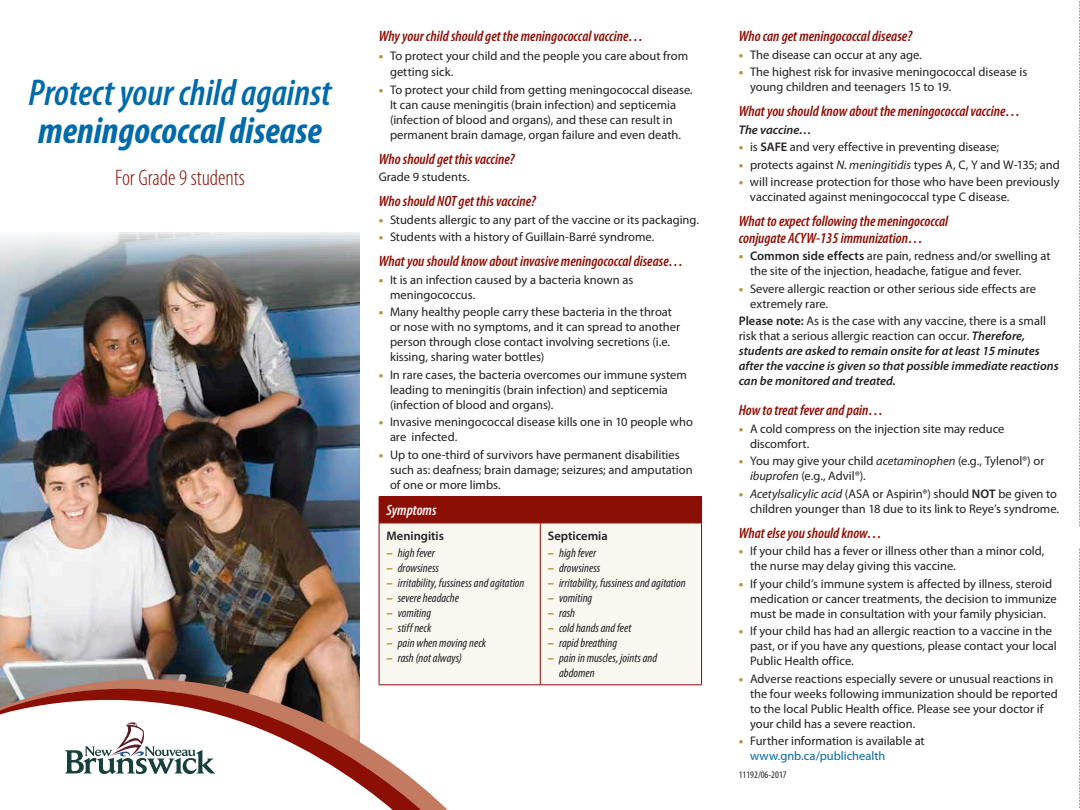
<style>
.page{position:relative;width:1080px;height:810px;background:#fff}
.page>*{position:absolute;margin:0;border:0;box-sizing:border-box;transform-origin:0 0}
.t1{font:italic 600 condensed 37.5px "Myriad Pro";color:#006aab}
.t2{font:italic 700 condensed 37.5px "Myriad Pro";color:#006aab}
.t3{font:300 condensed 22.5px "Myriad Pro";color:#8c0f05}
.t4{font:italic 600 condensed 15px/16.2px "Myriad Pro";color:#8c0f05}
.t5{font:italic 600 condensed 15px "Myriad Pro";color:#fff}
.t6{font:12.5px/15px "Myriad Pro";color:#231f20}
.t7{font:italic condensed 12.5px/15px "Myriad Pro";color:#231f20}
.t8{font:italic 600 12.5px/15px "Myriad Pro";color:#231f20}
.t9{font:600 12.5px "Myriad Pro";color:#231f20}
.t10{font:condensed 10px "Myriad Pro";color:#231f20}
.s1{font-weight:900;color:#b2963b}
.s2{font-weight:900;font-style:normal;font-stretch:normal;color:#b2963b}
.s3{font-weight:600}
.s4{font-style:italic}
.s5{font-style:normal}
.s6{font-weight:400;font-style:normal}
.s7{color:#006aab}
</style>
<div class="page">
<div style="left:379px;top:497px;width:323px;height:26px;background:#8c0f05"></div>
<div style="left:380px;top:524px;width:321px;height:161px;background:#faf7f0"></div>
<hr style="left:540px;top:523px;width:1px;height:162px;background:#8c0f05">
<hr style="left:379px;top:496px;width:161px;height:1px;background:#8c0f05">
<hr style="left:540px;top:496px;width:162px;height:1px;background:#8c0f05">
<hr style="left:379px;top:523px;width:161px;height:1px;background:#8c0f05">
<hr style="left:379px;top:523px;width:1px;height:162px;background:#8c0f05">
<hr style="left:540px;top:523px;width:162px;height:1px;background:#8c0f05">
<hr style="left:701px;top:523px;width:1px;height:162px;background:#8c0f05">
<hr style="left:379px;top:685px;width:161px;height:1px;background:#8c0f05">
<hr style="left:540px;top:685px;width:162px;height:1px;background:#8c0f05">
<img style="left:0;top:232px;width:360px;height:443px">
<svg style="left:0;top:675px;width:450px;height:135px"></svg>
<svg style="left:1079px;top:1px;width:1px;height:525px"></svg>
<svg style="left:1079px;top:549px;width:1px;height:259px"></svg>
<h1 class="t1" style="left:29px;top:73px;width:304px">Protect your child against</h1>
<h1 class="t2" style="left:38px;top:110px;width:285px">meningococcal disease</h1>
<h2 class="t3" style="left:115px;top:165px;width:131px">For Grade 9 students</h2>
<p class="t4" style="left:379px;top:29px;width:266px">Why your child should get the meningococcal vaccine…</p>
<p class="t6" style="left:390px;top:48px;width:300px;line-height:16.2px;text-indent:-11px"><span class="s1">•</span> To protect your child and the people you care about from getting sick.</p>
<p class="t6" style="left:390px;top:82px;width:304px;text-indent:-11px"><span class="s1">•</span> To protect your child from getting meningococcal disease.<br>It can cause meningitis (brain infection) and septicemia (infection of blood and organs), and these can result in permanent brain damage, organ failure and even death.</p>
<p class="t4" style="left:379px;top:151px;width:137px">Who should get this vaccine?</p>
<p class="t6" style="left:379px;top:170px;width:92px">Grade 9 students.</p>
<p class="t4" style="left:379px;top:194px;width:159px">Who should NOT get this vaccine?</p>
<p class="t6" style="left:379px;top:212px;width:322px"><span class="s1">•</span> Students allergic to any part of the vaccine or its packaging.</p>
<p class="t6" style="left:379px;top:230px;width:277px"><span class="s1">•</span> Students with a history of Guillain-Barré syndrome.</p>
<p class="t4" style="left:379px;top:254px;width:306px">What you should know about invasive meningococcal disease…</p>
<p class="t6" style="left:390px;top:272px;width:245px;text-indent:-11px"><span class="s1">•</span> It is an infection caused by a bacteria known as meningococcus.</p>
<p class="t6" style="left:390px;top:305px;width:292px;text-indent:-11px"><span class="s1">•</span> Many healthy people carry these bacteria in the throat or nose with no symptoms, and it can spread to another person through close contact involving secretions (i.e. kissing, sharing water bottles)</p>
<p class="t6" style="left:390px;top:367px;width:299px;text-indent:-11px"><span class="s1">•</span> In rare cases, the bacteria overcomes our immune system leading to meningitis (brain infection) and septicemia (infection of blood and organs).</p>
<p class="t6" style="left:390px;top:415px;width:305px;text-indent:-11px"><span class="s1">•</span> Invasive meningococcal disease kills one in 10 people who are infected.</p>
<p class="t6" style="left:390px;top:447px;width:304px;text-indent:-11px"><span class="s1">•</span> Up to one-third of survivors have permanent disabilities such as: deafness; brain damage; seizures; and amputation of one or more limbs.</p>
<p class="t5" style="left:387px;top:503px;width:51px">Symptoms</p>
<p class="t9" style="left:387px;top:529px;width:59px">Meningitis</p>
<p class="t7" style="left:387px;top:546px;width:50px"><span class="s2">–</span> high fever</p>
<p class="t7" style="left:387px;top:561px;width:54px"><span class="s2">–</span> drowsiness</p>
<p class="t7" style="left:387px;top:576px;width:139px"><span class="s2">–</span> irritability, fussiness and agitation</p>
<p class="t7" style="left:387px;top:591px;width:74px"><span class="s2">–</span> severe headache</p>
<p class="t7" style="left:387px;top:606px;width:46px"><span class="s2">–</span> vomiting</p>
<p class="t7" style="left:387px;top:621px;width:46px"><span class="s2">–</span> stiff neck</p>
<p class="t7" style="left:387px;top:636px;width:101px"><span class="s2">–</span> pain when moving neck</p>
<p class="t7" style="left:387px;top:651px;width:77px"><span class="s2">–</span> rash (not always)</p>
<p class="t9" style="left:548px;top:529px;width:62px">Septicemia</p>
<p class="t7" style="left:548px;top:546px;width:50px"><span class="s2">–</span> high fever</p>
<p class="t7" style="left:548px;top:561px;width:54px"><span class="s2">–</span> drowsiness</p>
<p class="t7" style="left:548px;top:576px;width:139px"><span class="s2">–</span> irritability, fussiness and agitation</p>
<p class="t7" style="left:548px;top:591px;width:46px"><span class="s2">–</span> vomiting</p>
<p class="t7" style="left:548px;top:606px;width:29px"><span class="s2">–</span> rash</p>
<p class="t7" style="left:548px;top:621px;width:85px"><span class="s2">–</span> cold hands and feet</p>
<p class="t7" style="left:548px;top:636px;width:71px"><span class="s2">–</span> rapid breathing</p>
<p class="t7" style="left:559px;top:651px;width:100px;text-indent:-11px"><span class="s2">–</span> pain in muscles, joints and abdomen</p>
<p class="t4" style="left:739px;top:29px;width:175px">Who can get meningococcal disease?</p>
<p class="t6" style="left:739px;top:47px;width:185px"><span class="s1">•</span> The disease can occur at any age.</p>
<p class="t6" style="left:750px;top:65px;width:279px;text-indent:-11px"><span class="s1">•</span> The highest risk for invasive meningococcal disease is young children and teenagers 15 to 19.</p>
<p class="t4" style="left:739px;top:104px;width:283px">What you should know about the meningococcal vaccine…</p>
<p class="t8" style="left:739px;top:122px;width:74px">The vaccine…</p>
<p class="t6" style="left:739px;top:140px;width:262px"><span class="s1">•</span> is <span class="s3">SAFE</span> and very effective in preventing disease;</p>
<p class="t6" style="left:739px;top:157px;width:323px"><span class="s1">•</span> protects against <span class="s4">N. meningitidis</span> types A, C, Y and W-135; and</p>
<p class="t6" style="left:750px;top:175px;width:311px;text-indent:-11px"><span class="s1">•</span> will increase protection for those who have been previously vaccinated against meningococcal type C disease.</p>
<p class="t4" style="left:739px;top:214px;width:211px">What to expect following the meningococcal conjugate ACYW-135 immunization…</p>
<p class="t6" style="left:750px;top:249px;width:302px;text-indent:-11px"><span class="s1">•</span> <span class="s3">Common side effects</span> are pain, redness and/or swelling at the site of the injection, headache, fatigue and fever.</p>
<p class="t6" style="left:750px;top:281px;width:288px;text-indent:-11px"><span class="s1">•</span> Severe allergic reaction or other serious side effects are extremely rare.</p>
<p class="t8" style="left:739px;top:314px;width:321px"><span class="s5">Please note:</span> <span class="s6">As is the case with any vaccine, there is a small risk that a serious allergic reaction can occur.</span> Therefore, students are asked to remain onsite for at least 15 minutes after the vaccine is given so that possible immediate reactions can be monitored and treated.</p>
<p class="t4" style="left:739px;top:402px;width:146px">How to treat fever and pain…</p>
<p class="t6" style="left:750px;top:421px;width:256px;text-indent:-11px"><span class="s1">•</span> A cold compress on the injection site may reduce discomfort.</p>
<p class="t6" style="left:750px;top:454px;width:296px;text-indent:-11px"><span class="s1">•</span> You may give your child <span class="s4">acetaminophen</span> (e.g., Tylenol®) or <span class="s4">ibuprofen</span> (e.g., Advil®).</p>
<p class="t6" style="left:739px;top:486px;width:322px;text-align:right"><span class="s1">•</span> <span class="s4">Acetylsalicylic acid</span> (ASA or Aspirin®) should <span class="s3">NOT</span> be given to children younger than 18 due to its link to Reye’s syndrome.</p>
<p class="t4" style="left:739px;top:525px;width:145px">What else you should know…</p>
<p class="t6" style="left:750px;top:544px;width:296px;text-indent:-11px"><span class="s1">•</span> If your child has a fever or illness other than a minor cold, the nurse may delay giving this vaccine.</p>
<p class="t6" style="left:750px;top:576px;width:308px;text-indent:-11px"><span class="s1">•</span> If your child’s immune system is affected by illness, steroid medication or cancer treatments, the decision to immunize must be made in consultation with your family physician.</p>
<p class="t6" style="left:750px;top:624px;width:308px;text-indent:-11px"><span class="s1">•</span> If your child has had an allergic reaction to a vaccine in the past, or if you have any questions, please contact your local<br>Public Health office.</p>
<p class="t6" style="left:750px;top:671px;width:309px;text-indent:-11px"><span class="s1">•</span> Adverse reactions especially severe or unusual reactions in the four weeks following immunization should be reported to the local Public Health office. Please see your doctor if your child has a severe reaction.</p>
<p class="t6" style="left:750px;top:734px;width:176px;text-indent:-11px"><span class="s1">•</span> Further information is available at <span class="s7">www.gnb.ca/publichealth</span></p>
<p class="t10" style="left:739px;top:769px;width:49px">11192/06-2017</p>
</div>
